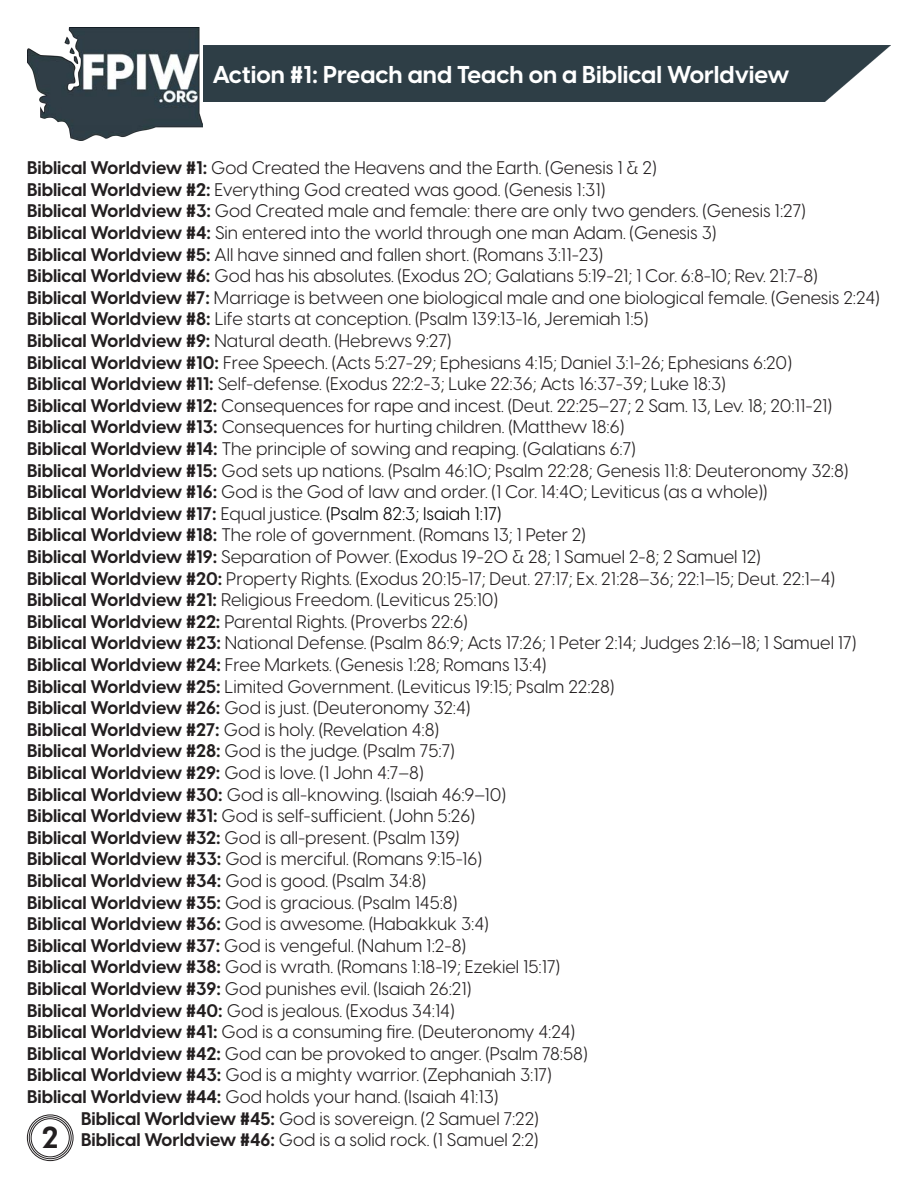
<style>
.page{position:relative;width:918px;height:1188px;background:#fff}
.page>*{position:absolute;margin:0;border:0;box-sizing:border-box;transform-origin:0 0}
.t1{font:700 30px "Visby CF";color:#231f20}
.t2{font:700 24px "Visby CF";color:#fff}
.t3{font:18px "Visby CF";color:#231f20}
.t4{font:18px "Visby CF";color:#000}
.t5{font:700 18px "Visby CF";color:#231f20}
.s1{font-weight:700}
.s2{font-weight:700;color:#231f20}
.s3{color:#231f20}
.s4{font-style:italic}
.s5{font-weight:400}
</style>
<div class="page">
<svg style="left:29px;top:1117px;width:42px;height:42px"></svg>
<div style="left:27px;top:1115px;width:46px;height:46px;border:1px solid #231f20;border-radius:50%"></div>
<div style="left:29px;top:1116px;width:43px;height:43px;border:1px solid #231f20;border-radius:50%"></div>
<div style="left:31px;top:1118px;width:39px;height:39px;border:1px solid #231f20;border-radius:50%"></div>
<div style="left:204px;top:45px;width:687px;height:56px;background:#2e3e46"></div>
<img style="left:27px;top:27px;width:175px;height:114px">
<p class="t2" style="left:213px;top:56px;width:578px">Action #1: Preach and Teach on a Biblical Worldview</p>
<p class="t3" style="left:27px;top:154px;width:631px"><span class="s1">Biblical Worldview #1:</span> God Created the Heavens and the Earth. (Genesis 1 &amp; 2)</p>
<p class="t3" style="left:27px;top:176px;width:580px"><span class="s1">Biblical Worldview #2:</span> Everything God created was good. (Genesis 1:31)</p>
<p class="t3" style="left:27px;top:198px;width:780px"><span class="s1">Biblical Worldview #3:</span> God Created male and female: there are only two genders. (Genesis 1:27)</p>
<p class="t3" style="left:27px;top:219px;width:691px"><span class="s1">Biblical Worldview #4:</span> Sin entered into the world through one man Adam. (Genesis 3)</p>
<p class="t3" style="left:27px;top:241px;width:577px"><span class="s1">Biblical Worldview #5:</span> All have sinned and fallen short. (Romans 3:11-23)</p>
<p class="t3" style="left:27px;top:262px;width:792px"><span class="s1">Biblical Worldview #6:</span> God has his absolutes. (Exodus 20; Galatians 5:19-21; 1 Cor. 6:8-10; Rev. 21:7-8)</p>
<p class="t3" style="left:27px;top:284px;width:854px"><span class="s1">Biblical Worldview #7:</span> Marriage is between one biological male and one biological female. (Genesis 2:24)</p>
<p class="t3" style="left:27px;top:306px;width:623px"><span class="s1">Biblical Worldview #8:</span> Life starts at conception. (Psalm 139:13-16, Jeremiah 1:5)</p>
<p class="t3" style="left:27px;top:327px;width:426px"><span class="s1">Biblical Worldview #9:</span> Natural death. (Hebrews 9:27)</p>
<p class="t3" style="left:27px;top:349px;width:766px"><span class="s1">Biblical Worldview #10:</span> Free Speech. (Acts 5:27-29; Ephesians 4:15; Daniel 3:1-26; Ephesians 6:20)</p>
<p class="t3" style="left:27px;top:370px;width:700px"><span class="s1">Biblical Worldview #11:</span> Self-defense. (Exodus 22:2-3; Luke 22:36; Acts 16:37-39; Luke 18:3)</p>
<p class="t3" style="left:27px;top:392px;width:806px"><span class="s1">Biblical Worldview #12:</span> Consequences for rape and incest. (Deut. 22:25–27; 2 Sam. 13, Lev. 18; 20:11-21)</p>
<p class="t3" style="left:27px;top:414px;width:599px"><span class="s1">Biblical Worldview #13:</span> Consequences for hurting children. (Matthew 18:6)</p>
<p class="t3" style="left:27px;top:435px;width:610px"><span class="s1">Biblical Worldview #14:</span> The principle of sowing and reaping. (Galatians 6:7)</p>
<p class="t3" style="left:27px;top:457px;width:823px"><span class="s1">Biblical Worldview #15:</span> God sets up nations. (Psalm 46:10; Psalm 22:28; Genesis 11:8: Deuteronomy 32:8)</p>
<p class="t3" style="left:27px;top:478px;width:742px"><span class="s1">Biblical Worldview #16:</span> God is the God of law and order. (1 Cor. 14:40; Leviticus (as a whole))</p>
<p class="t4" style="left:27px;top:500px;width:476px"><span class="s2">Biblical Worldview #17:</span> <span class="s3">Equal justice.</span> (Psalm 82:3; Isaiah 1:17)</p>
<p class="t3" style="left:27px;top:522px;width:560px"><span class="s1">Biblical Worldview #18:</span> The role of government. (Romans 13; 1 Peter 2)</p>
<p class="t3" style="left:27px;top:543px;width:735px"><span class="s1">Biblical Worldview #19:</span> Separation of Power. (Exodus 19-20 &amp; 28; 1 Samuel 2-8; 2 Samuel 12)</p>
<p class="t3" style="left:27px;top:565px;width:809px"><span class="s1">Biblical Worldview #20:</span> Property Rights. (Exodus 20:15-17; Deut. 27:17; Ex. 21:28–36; 22:1–15; Deut. 22:1–4)</p>
<p class="t3" style="left:27px;top:586px;width:473px"><span class="s1">Biblical Worldview #21:</span> Religious Freedom. (Leviticus 25:10)</p>
<p class="t3" style="left:27px;top:608px;width:442px"><span class="s1">Biblical Worldview #22:</span> Parental Rights. (Proverbs 22:6)</p>
<p class="t3" style="left:27px;top:630px;width:831px"><span class="s1">Biblical Worldview #23:</span> National Defense. (Psalm 86:9; Acts 17:26; 1 Peter 2:14; Judges 2:16–18; 1 Samuel 17)</p>
<p class="t3" style="left:27px;top:651px;width:521px"><span class="s1">Biblical Worldview #24:</span> Free Markets. (Genesis 1:28; Romans 13:4)</p>
<p class="t3" style="left:27px;top:673px;width:589px"><span class="s1">Biblical Worldview #25:</span> Limited Government. (Leviticus 19:15; Psalm 22:28)</p>
<p class="t3" style="left:27px;top:694px;width:445px"><span class="s1">Biblical Worldview #26:</span> God is just. (Deuteronomy 32:4)</p>
<p class="t3" style="left:27px;top:716px;width:414px"><span class="s1">Biblical Worldview #27:</span> God is holy. (Revelation 4:8)</p>
<p class="t3" style="left:27px;top:738px;width:429px"><span class="s1">Biblical Worldview #28:</span> God is the judge. (Psalm 75:7)</p>
<p class="t3" style="left:27px;top:759px;width:398px"><span class="s1">Biblical Worldview #29:</span> God is love. (1 John 4:7–8)</p>
<p class="t3" style="left:27px;top:781px;width:480px"><span class="s1">Biblical Worldview #30:</span> God is all-knowing. (Isaiah 46:9–10)</p>
<p class="t3" style="left:27px;top:802px;width:449px"><span class="s1">Biblical Worldview #31:</span> God is self-sufficient. (John 5:26)</p>
<p class="t3" style="left:27px;top:824px;width:434px"><span class="s1">Biblical Worldview #32:</span> God is all-present. (Psalm 139<span class="s4">)</span></p>
<p class="t3" style="left:27px;top:846px;width:456px"><span class="s1">Biblical Worldview #33:</span> God is merciful. (Romans 9:15-16)</p>
<p class="t5" style="left:27px;top:867px;width:401px">Biblical Worldview #34: <span class="s5">God is good. (Psalm 34:8)</span></p>
<p class="t3" style="left:27px;top:889px;width:432px"><span class="s1">Biblical Worldview #35:</span> God is gracious. (Psalm 145:8)</p>
<p class="t3" style="left:27px;top:910px;width:463px"><span class="s1">Biblical Worldview #36:</span> God is awesome. (Habakkuk 3:4)</p>
<p class="t3" style="left:27px;top:932px;width:440px"><span class="s1">Biblical Worldview #37:</span> God is vengeful. (Nahum 1:2-8)</p>
<p class="t3" style="left:27px;top:954px;width:534px"><span class="s1">Biblical Worldview #38:</span> God is wrath. (Romans 1:18-19; Ezekiel 15:17)</p>
<p class="t3" style="left:27px;top:975px;width:446px"><span class="s1">Biblical Worldview #39:</span> God punishes evil. (Isaiah 26:21)</p>
<p class="t3" style="left:27px;top:997px;width:429px"><span class="s1">Biblical Worldview #40:</span> God is jealous. (Exodus 34:14)</p>
<p class="t3" style="left:27px;top:1018px;width:550px"><span class="s1">Biblical Worldview #41:</span> God is a consuming fire. (Deuteronomy 4:24)</p>
<p class="t3" style="left:27px;top:1040px;width:562px"><span class="s1">Biblical Worldview #42:</span> God can be provoked to anger. (Psalm 78:58)</p>
<p class="t3" style="left:27px;top:1062px;width:526px"><span class="s1">Biblical Worldview #43:</span> God is a mighty warrior. (Zephaniah 3:17)</p>
<p class="t3" style="left:27px;top:1083px;width:473px"><span class="s1">Biblical Worldview #44:</span> God holds your hand. (Isaiah 41:13)</p>
<p class="t3" style="left:81px;top:1105px;width:459px"><span class="s1">Biblical Worldview #45:</span> God is sovereign. (2 Samuel 7:22)</p>
<p class="t3" style="left:81px;top:1126px;width:459px"><span class="s1">Biblical Worldview #46:</span> God is a solid rock. (1 Samuel 2:2)</p>
<h1 class="t1" style="left:42px;top:1114px;width:18px">2</h1>
</div>
